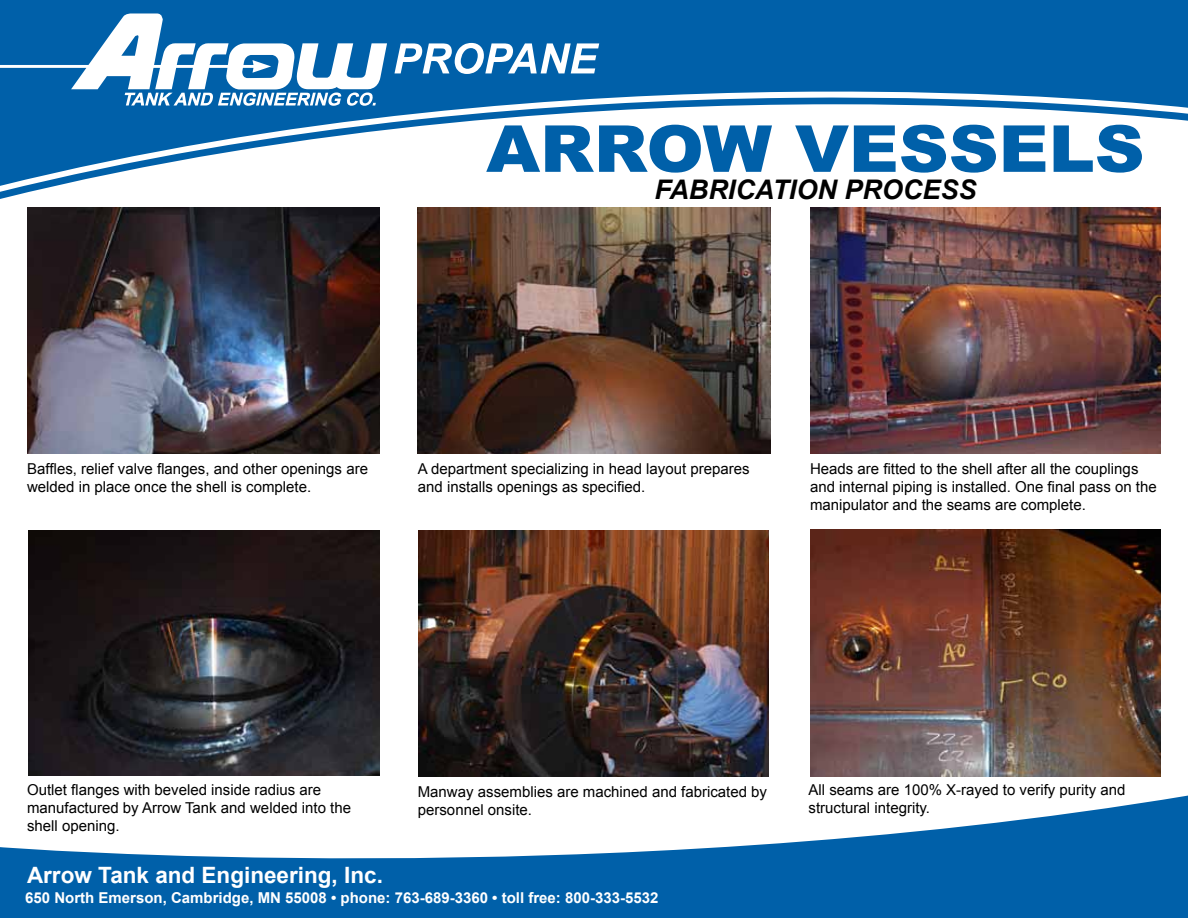
<style>
.page{position:relative;width:1188px;height:918px;background:#fff}
.page>*{position:absolute;margin:0;border:0;box-sizing:border-box;transform-origin:0 0}
.t1{font:900 64.8px "Arial";color:#0060a9;scale:1.07 1}
.t2{font:italic 700 27px "Arial";color:#000}
.t3{font:700 22.5px "Arial";color:#fff}
.t4{font:15px/18px "Arial";color:#000}
.t5{font:700 15px "Arial";color:#fff}
</style>
<div class="page">
<svg style="left:0;top:0;width:1188px;height:186px;fill:#0060a9"></svg>
<svg style="left:0;top:13px;width:387px;height:93px"></svg>
<svg style="left:395px;top:43px;width:204px;height:31px"></svg>
<svg style="left:0;top:795px;width:1188px;height:123px;fill:#0060a9"></svg>
<img style="left:419px;top:530px;width:350px;height:247px">
<img style="left:27px;top:208px;width:353px;height:246px">
<img style="left:811px;top:208px;width:350px;height:246px">
<img style="left:28px;top:530px;width:351px;height:246px">
<img style="left:810px;top:530px;width:351px;height:247px">
<img style="left:418px;top:208px;width:352px;height:246px">
<h1 class="t1" style="left:486px;top:102px;width:617px">ARROW VESSELS</h1>
<h2 class="t2" style="left:654px;top:172px;width:324px">FABRICATION PROCESS</h2>
<p class="t4" style="left:27px;top:460px;width:343px">Baffles, relief valve flanges, and other openings are welded in place once the shell is complete.</p>
<p class="t4" style="left:810px;top:460px;width:348px">Heads are fitted to the shell after all the couplings and internal piping is installed. One final pass on the manipulator and the seams are complete.</p>
<p class="t4" style="left:418px;top:460px;width:333px">A department specializing in head layout prepares and installs openings as specified.</p>
<p class="t4" style="left:27px;top:781px;width:326px">Outlet flanges with beveled inside radius are manufactured by Arrow Tank and welded into the shell opening.</p>
<h3 class="t3" style="left:27px;top:861px;width:357px">Arrow Tank and Engineering, Inc.</h3>
<p class="t4" style="left:418px;top:783px;width:351px">Manway assemblies are machined and fabricated by personnel onsite.</p>
<p class="t4" style="left:809px;top:781px;width:318px">All seams are 100% X-rayed to verify purity and structural integrity.</p>
<p class="t5" style="left:25px;top:888px;width:635px">650 North Emerson, Cambridge, MN 55008 • phone: 763-689-3360 • toll free: 800-333-5532</p>
</div>
